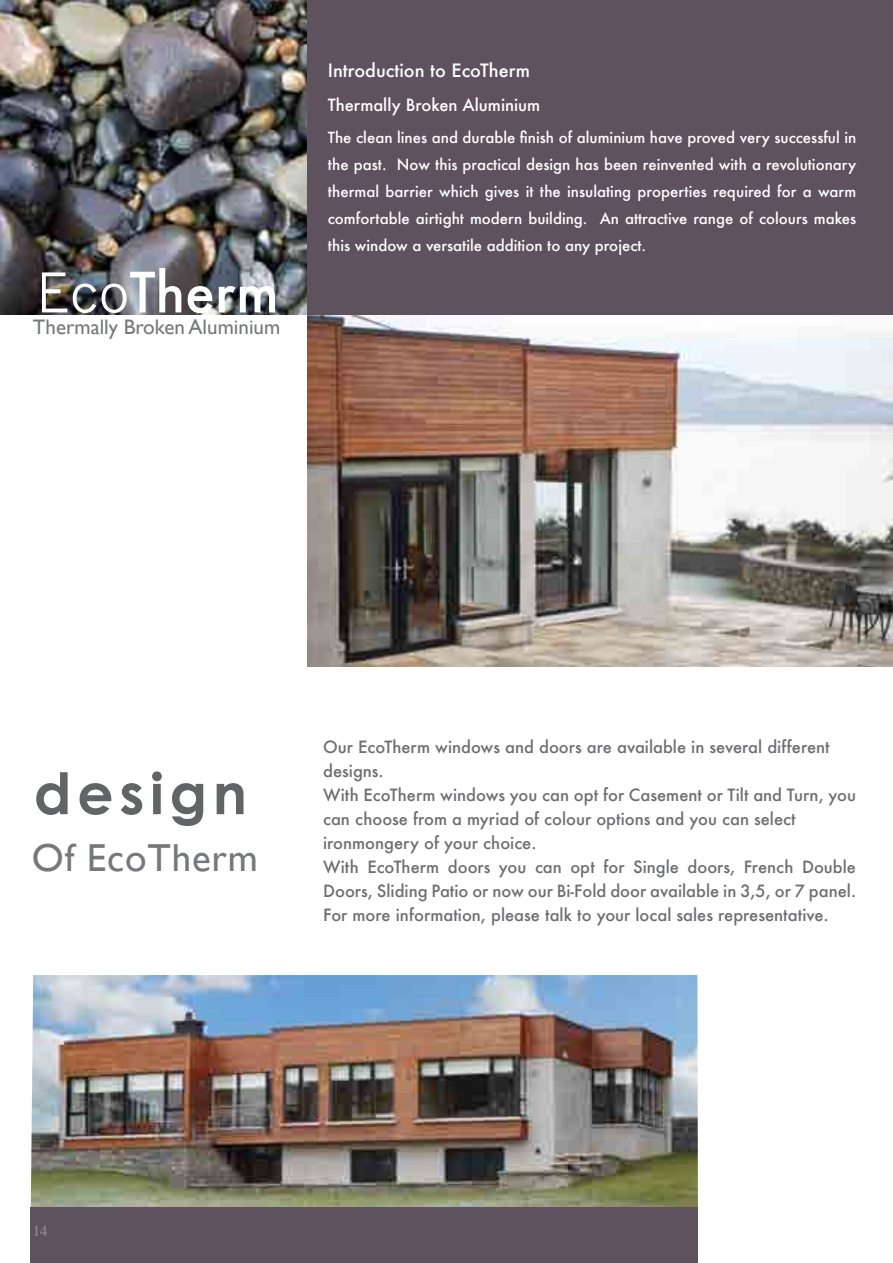
<style>
.page{position:relative;width:893px;height:1263px;background:#fff}
.page>*{position:absolute;margin:0;border:0;box-sizing:border-box;transform-origin:0 0}
.t1{font:700 57px "Century Gothic";letter-spacing:.1em;color:#636466}
.t2{font:500 54px "Futura";color:#fff}
.t3{font:39px "Gill Sans";letter-spacing:.02em;color:#77787b}
.t4{font:21px "Gill Sans";color:#77787b}
.t5{font:500 18px "Futura";color:#fff}
.t6{font:500 16.5px/24px "Futura";color:#6d6e71}
.t7{font:500 16.5px "Futura";color:#fff}
.t8{font:500 15px/27px "Futura";color:#fff;text-align:justify}
.t9{font:15px "Times";color:#939598}
.s1{font-family:"News Gothic";font-weight:400}
</style>
<div class="page">
<img style="left:30px;top:975px;width:668px;height:233px">
<img style="left:0;top:0;width:308px;height:315px">
<div style="left:308px;top:0;width:585px;height:315px;background:#5f525f"></div>
<div style="left:30px;top:1208px;width:668px;height:55px;background:#5f525f"></div>
<img style="left:308px;top:316px;width:585px;height:351px">
<h2 class="t2" style="left:36px;top:255px;width:244px"><span class="s1">Eco</span>Therm</h2>
<p class="t4" style="left:33px;top:314px;width:249px">Thermally Broken Aluminium</p>
<p class="t5" style="left:328px;top:58px;width:204px">Introduction to EcoTherm</p>
<p class="t7" style="left:328px;top:94px;width:214px">Thermally Broken Aluminium</p>
<p class="t8" style="left:328px;top:124px;width:530px">The clean lines and durable finish of aluminium have proved very successful in the past. Now this practical design has been reinvented with a revolutionary thermal barrier which gives it the insulating properties required for a warm comfortable airtight modern building. An attractive range of colours makes this window a versatile addition to any project.</p>
<h1 class="t1" style="left:34px;top:758px;width:215px">design</h1>
<h3 class="t3" style="left:32px;top:834px;width:227px">Of EcoTherm</h3>
<p class="t6" style="left:323px;top:735px;width:534px">Our EcoTherm windows and doors are available in several different designs.<br>With EcoTherm windows you can opt for Casement or Tilt and Turn, you can choose from a myriad of colour options and you can select ironmongery of your choice.<br>With EcoTherm doors you can opt for Single doors, French Double Doors, Sliding Patio or now our Bi-Fold door available in 3,5, or 7 panel.<br>For more information, please talk to your local sales representative.</p>
<p class="t9" style="left:33px;top:1217px;width:16px">14</p>
</div>
